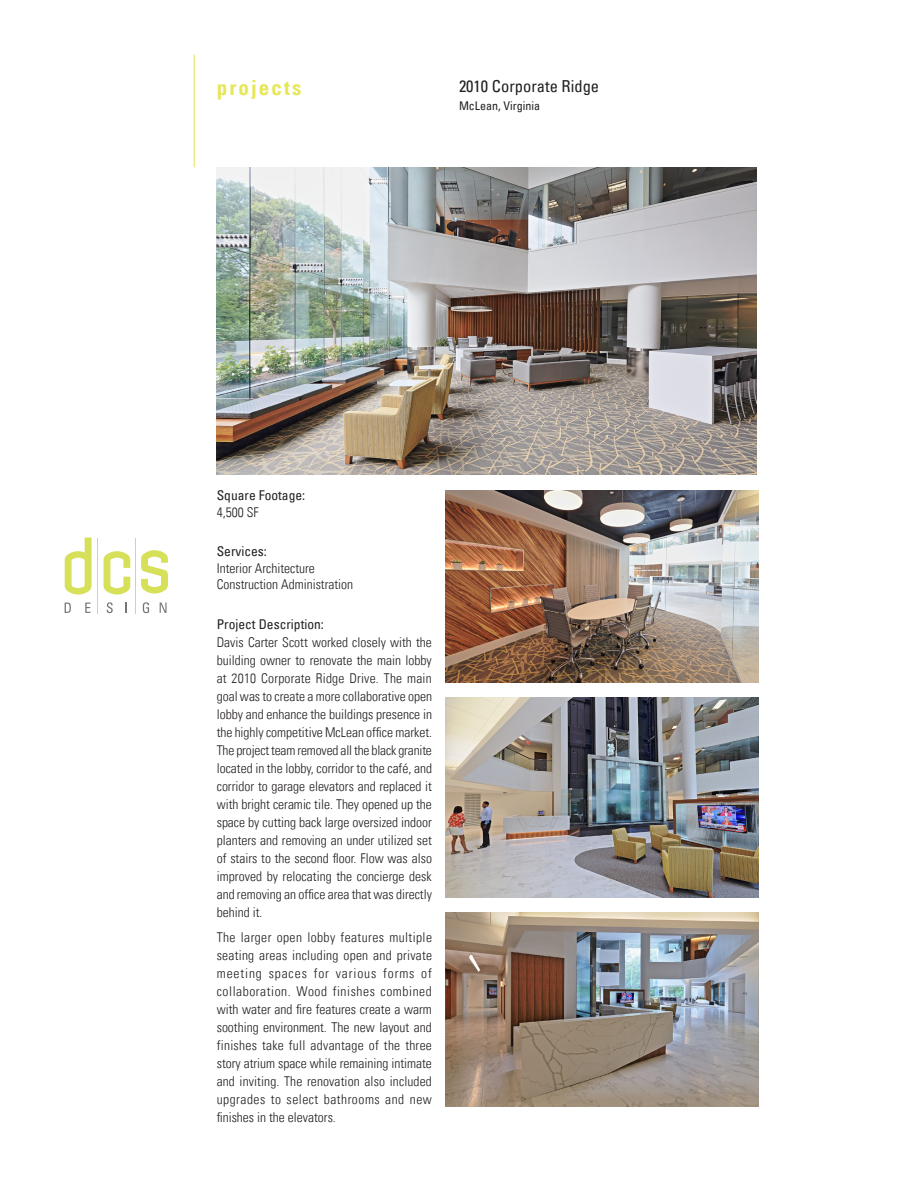
<style>
.page{position:relative;width:918px;height:1188px;background:#fff}
.page>*{position:absolute;margin:0;border:0;box-sizing:border-box;transform-origin:0 0}
.t1{font:700 condensed 21px "Univers LT";letter-spacing:.1em;color:#e6e756}
.project_head{font:condensed 16.5px "Univers LT";color:#231f20}
.Text{font:300 condensed 13.5px/18px "Univers LT";color:#231f20;text-align:justify}
.description_text{font:condensed 13.5px "Univers LT";color:#231f20}
.Text-2{font:condensed 13.5px "Univers LT";color:#231f20}
.description_text-2{font:300 condensed 13.5px "Univers LT";color:#231f20}
.project_head-2{font:condensed 12px "Univers LT";color:#231f20}
</style>
<div class="page">
<svg style="left:65px;top:537px;width:27px;height:58px"></svg>
<hr style="left:97px;top:538px;width:1px;height:76px;background:#d6e059">
<hr style="left:136px;top:538px;width:1px;height:76px;background:#d6e059">
<svg style="left:103px;top:551px;width:27px;height:44px"></svg>
<svg style="left:141px;top:550px;width:27px;height:44px"></svg>
<svg style="left:65px;top:603px;width:6px;height:10px"></svg>
<svg style="left:85px;top:603px;width:6px;height:10px"></svg>
<svg style="left:107px;top:602px;width:6px;height:11px"></svg>
<svg style="left:160px;top:603px;width:7px;height:10px"></svg>
<svg style="left:143px;top:602px;width:6px;height:11px"></svg>
<hr style="left:194px;top:55px;width:1px;height:112px;background:#e6e756">
<img style="left:446px;top:698px;width:312px;height:199px">
<img style="left:217px;top:167px;width:539px;height:308px">
<img style="left:446px;top:913px;width:312px;height:194px">
<img style="left:446px;top:490px;width:312px;height:192px">
<h1 class="t1" style="left:217px;top:75px;width:86px">projects</h1>
<p class="project_head" style="left:459px;top:75px;width:142px">2010 Corporate Ridge</p>
<p class="project_head-2" style="left:459px;top:98px;width:83px">McLean, Virginia</p>
<p class="description_text" style="left:217px;top:487px;width:90px">Square Footage:</p>
<p class="description_text-2" style="left:217px;top:504px;width:43px">4,500 SF</p>
<p class="description_text" style="left:217px;top:543px;width:52px">Services:</p>
<p class="Text" style="left:217px;top:559px;width:100px">Interior Architecture</p>
<p class="Text" style="left:217px;top:575px;width:138px">Construction Administration</p>
<p class="Text-2" style="left:217px;top:615px;width:109px">Project Description:</p>
<p class="Text" style="left:217px;top:633px;width:217px">Davis Carter Scott worked closely with the building owner to renovate the main lobby at 2010 Corporate Ridge Drive. The main goal was to create a more collaborative open lobby and enhance the buildings presence in the highly competitive McLean office market.<br>The project team removed all the black granite located in the lobby, corridor to the café, and corridor to garage elevators and replaced it with bright ceramic tile. They opened up the space by cutting back large oversized indoor planters and removing an under utilized set of stairs to the second floor. Flow was also improved by relocating the concierge desk and removing an office area that was directly behind it.</p>
<p class="Text" style="left:217px;top:928px;width:217px">The larger open lobby features multiple seating areas including open and private meeting spaces for various forms of collaboration. Wood finishes combined with water and fire features create a warm soothing environment. The new layout and finishes take full advantage of the three story atrium space while remaining intimate and inviting. The renovation also included upgrades to select bathrooms and new finishes in the elevators.</p>
</div>
